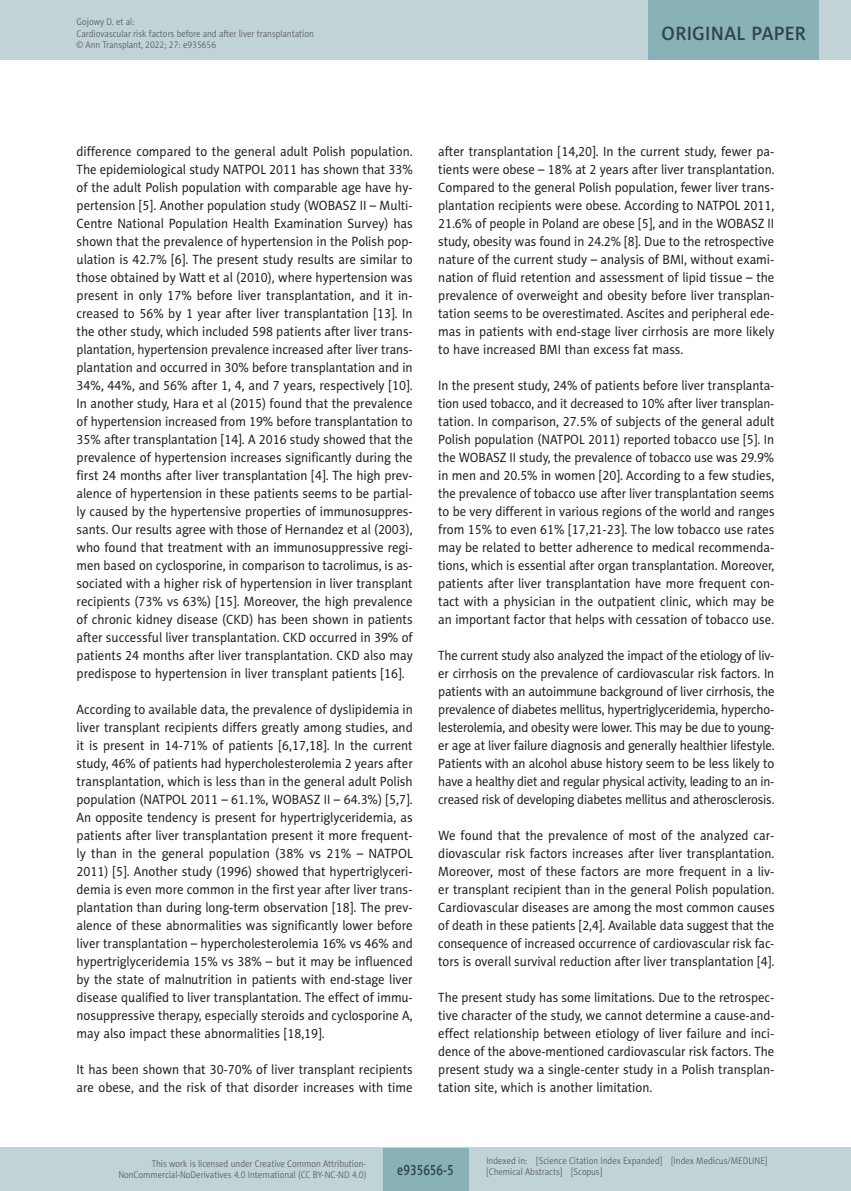
<style>
.page{position:relative;width:851px;height:1191px;background:#fff}
.page>*{position:absolute;margin:0;border:0;box-sizing:border-box;transform-origin:0 0}
.t1{font:19.5px "Naomi Sans EFN Medium";letter-spacing:.015em;color:#2f454b}
.t2{font:15px "Naomi Sans EFN Medium";color:#2f454b;scale:.8 1}
.AT_Body{font:13.5px/18px "Naomi Sans EFN";color:#231f20;text-align:justify;scale:.95 1}
.AT_Body-2{font:13.5px/18px "Naomi Sans EFN";color:#231f20;text-align:justify;scale:.94 1}
.t3{font:9.75px/11.2px "Naomi Sans EFN Light";color:#57585a;scale:.9 1}
</style>
<div class="page">
<div style="left:0;top:1148px;width:850px;height:43px;background:#c0d3d7"></div>
<div style="left:383px;top:1147px;width:85px;height:43px;background:#89b1b8"></div>
<div style="left:0;top:0;width:850px;height:60px;background:#c0d3d7"></div>
<div style="left:648px;top:0;width:171px;height:60px;background:#89b1b8"></div>
<p class="t3" style="left:77px;top:16px;width:265px">Gojowy D. et al:<br>Cardiovascular risk factors before and after liver transplantation © Ann Transplant, 2022; 27: e935656</p>
<h1 class="t1" style="left:661px;top:22px;width:146px">ORIGINAL PAPER</h1>
<p class="AT_Body" style="left:77px;top:142px;width:355px">difference compared to the general adult Polish population.<br>The epidemiological study NATPOL 2011 has shown that 33% of the adult Polish population with comparable age have hy&shy;pertension [5]. Another population study (WOBASZ II – Multi-Centre National Population Health Examination Survey) has shown that the prevalence of hypertension in the Polish pop&shy;ulation is 42.7% [6]. The present study results are similar to those obtained by Watt et al (2010), where hypertension was present in only 17% before liver transplantation, and it in&shy;creased to 56% by 1 year after liver transplantation [13]. In the other study, which included 598 patients after liver trans&shy;plantation, hypertension prevalence increased after liver trans&shy;plantation and occurred in 30% before transplantation and in 34%, 44%, and 56% after 1, 4, and 7 years, respectively [10].<br>In another study, Hara et al (2015) found that the prevalence of hypertension increased from 19% before transplantation to 35% after transplantation [14]. A 2016 study showed that the prevalence of hypertension increases significantly during the first 24 months after liver transplantation [4]. The high prev&shy;alence of hypertension in these patients seems to be partial&shy;ly caused by the hypertensive properties of immunosuppres&shy;sants. Our results agree with those of Hernandez et al (2003), who found that treatment with an immunosuppressive regi&shy;men based on cyclosporine, in comparison to tacrolimus, is as&shy;sociated with a higher risk of hypertension in liver transplant recipients (73% vs 63%) [15]. Moreover, the high prevalence of chronic kidney disease (CKD) has been shown in patients after successful liver transplantation. CKD occurred in 39% of patients 24 months after liver transplantation. CKD also may predispose to hypertension in liver transplant patients [16].</p>
<p class="AT_Body" style="left:77px;top:700px;width:355px">According to available data, the prevalence of dyslipidemia in liver transplant recipients differs greatly among studies, and it is present in 14-71% of patients [6,17,18]. In the current study, 46% of patients had hypercholesterolemia 2 years after transplantation, which is less than in the general adult Polish population (NATPOL 2011 – 61.1%, WOBASZ II – 64.3%) [5,7].<br>An opposite tendency is present for hypertriglyceridemia, as patients after liver transplantation present it more frequent&shy;ly than in the general population (38% vs 21% – NATPOL 2011) [5]. Another study (1996) showed that hypertriglyceri&shy;demia is even more common in the first year after liver trans&shy;plantation than during long-term observation [18]. The prev&shy;alence of these abnormalities was significantly lower before liver transplantation – hypercholesterolemia 16% vs 46% and hypertriglyceridemia 15% vs 38% – but it may be influenced by the state of malnutrition in patients with end-stage liver disease qualified to liver transplantation. The effect of immu&shy;nosuppressive therapy, especially steroids and cyclosporine A, may also impact these abnormalities [18,19].</p>
<p class="AT_Body" style="left:77px;top:1060px;width:355px">It has been shown that 30-70% of liver transplant recipients are obese, and the risk of that disorder increases with time</p>
<p class="AT_Body" style="left:438px;top:142px;width:355px">after transplantation [14,20]. In the current study, fewer pa&shy;tients were obese – 18% at 2 years after liver transplantation.<br>Compared to the general Polish population, fewer liver trans&shy;plantation recipients were obese. According to NATPOL 2011, 21.6% of people in Poland are obese [5], and in the WOBASZ II study, obesity was found in 24.2% [8]. Due to the retrospective nature of the current study – analysis of BMI, without exami&shy;nation of fluid retention and assessment of lipid tissue – the prevalence of overweight and obesity before liver transplan&shy;tation seems to be overestimated. Ascites and peripheral ede&shy;mas in patients with end-stage liver cirrhosis are more likely to have increased BMI than excess fat mass.</p>
<p class="AT_Body" style="left:438px;top:376px;width:355px">In the present study, 24% of patients before liver transplanta&shy;tion used tobacco, and it decreased to 10% after liver transplan&shy;tation. In comparison, 27.5% of subjects of the general adult Polish population (NATPOL 2011) reported tobacco use [5]. In the WOBASZ II study, the prevalence of tobacco use was 29.9% in men and 20.5% in women [20]. According to a few studies, the prevalence of tobacco use after liver transplantation seems to be very different in various regions of the world and ranges from 15% to even 61% [17,21-23]. The low tobacco use rates may be related to better adherence to medical recommenda&shy;tions, which is essential after organ transplantation. Moreover, patients after liver transplantation have more frequent con&shy;tact with a physician in the outpatient clinic, which may be an important factor that helps with cessation of tobacco use.</p>
<p class="AT_Body-2" style="left:438px;top:646px;width:359px">The current study also analyzed the impact of the etiology of liv&shy;er cirrhosis on the prevalence of cardiovascular risk factors. In patients with an autoimmune background of liver cirrhosis, the prevalence of diabetes mellitus, hypertriglyceridemia, hypercho&shy;lesterolemia, and obesity were lower. This may be due to young&shy;er age at liver failure diagnosis and generally healthier lifestyle.<br>Patients with an alcohol abuse history seem to be less likely to have a healthy diet and regular physical activity, leading to an in&shy;creased risk of developing diabetes mellitus and atherosclerosis.</p>
<p class="AT_Body" style="left:438px;top:826px;width:355px">We found that the prevalence of most of the analyzed car&shy;diovascular risk factors increases after liver transplantation.<br>Moreover, most of these factors are more frequent in a liv&shy;er transplant recipient than in the general Polish population.<br>Cardiovascular diseases are among the most common causes of death in these patients [2,4]. Available data suggest that the consequence of increased occurrence of cardiovascular risk fac&shy;tors is overall survival reduction after liver transplantation [4].</p>
<p class="AT_Body" style="left:438px;top:988px;width:355px">The present study has some limitations. Due to the retrospec&shy;tive character of the study, we cannot determine a cause-and&shy;effect relationship between etiology of liver failure and inci&shy;dence of the above-mentioned cardiovascular risk factors. The present study wa a single-center study in a Polish transplan&shy;tation site, which is another limitation.</p>
<p class="t3" style="left:118px;top:1158px;width:277px;text-align:right">This work is licensed under Creative Common Attribution-<br>NonCommercial-NoDerivatives 4.0 International (CC BY-NC-ND 4.0)</p>
<p class="t2" style="left:397px;top:1160px;width:72px">e935656-5</p>
<p class="t3" style="left:486px;top:1155px;width:313px">Indexed in: [Science Citation Index Expanded] [Index Medicus/MEDLINE] [Chemical Abstracts] [Scopus]</p>
</div>
